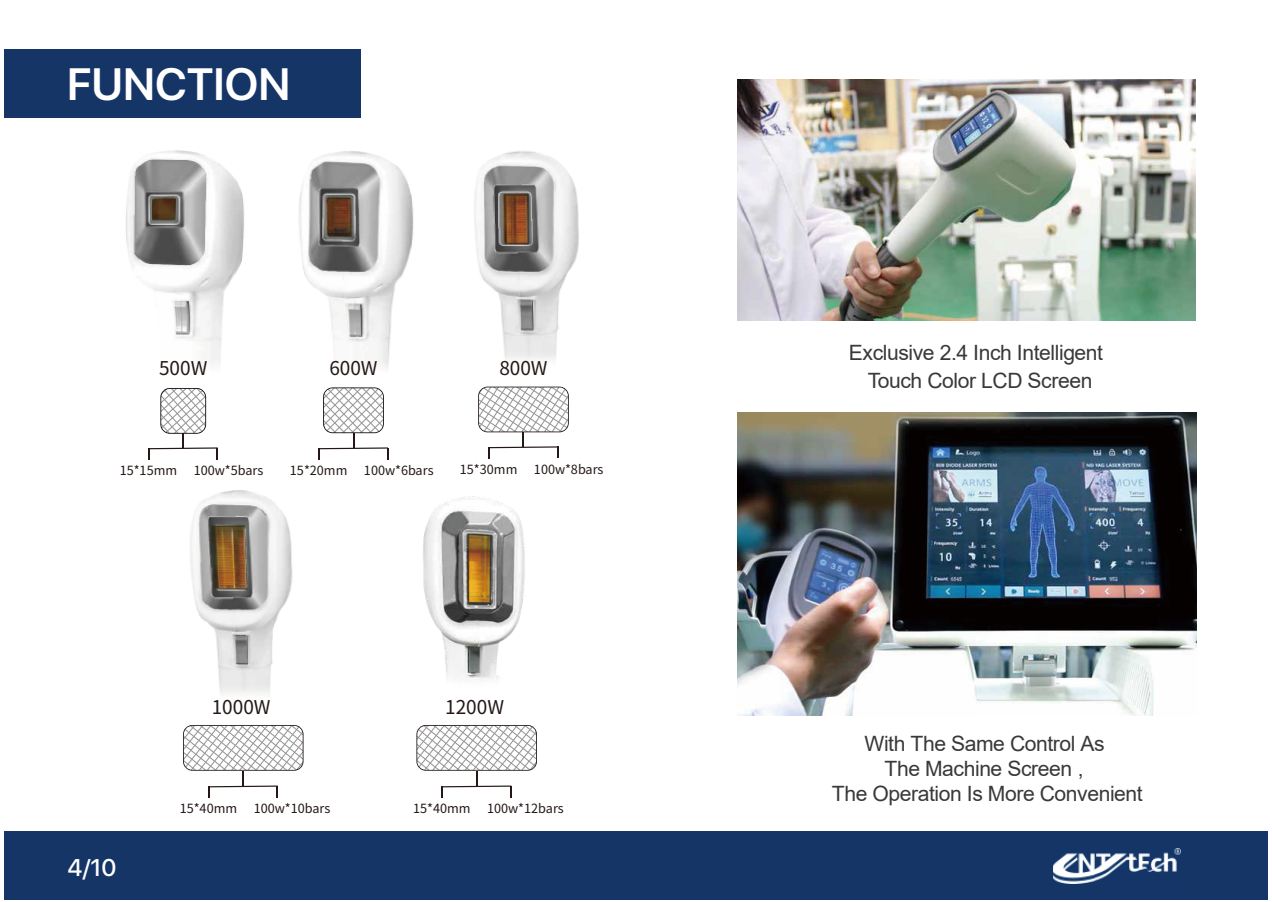
<style>
.page{position:relative;width:1272px;height:902px;background:#fff}
.page>*{position:absolute;margin:0;border:0;box-sizing:border-box;transform-origin:0 0}
.t1{font:600 45px "SF Pro Display";color:#fff}
.t2{font:500 24px "SF Pro Display";color:#fff}
.t3{font:21.15px/25.3px "Arial";letter-spacing:-.02em;color:#383939;text-align:center}
.t4{font:19.05px "Noto Sans Hans";color:#231816}
.t5{font:12.6px "Noto Sans Hans";color:#231816}
</style>
<div class="page">
<div style="left:4px;top:50px;width:357px;height:68px;background:#153567"></div>
<div style="left:4px;top:831px;width:1263px;height:68px;background:#153567"></div>
<img style="left:1053px;top:848px;width:127px;height:35px">
<img style="left:126px;top:150px;width:118px;height:214px">
<img style="left:299px;top:151px;width:115px;height:218px">
<img style="left:474px;top:151px;width:105px;height:209px">
<img style="left:423px;top:496px;width:102px;height:186px">
<img style="left:190px;top:490px;width:103px;height:204px">
<svg style="left:148px;top:388px;width:70px;height:72px"></svg>
<svg style="left:318px;top:387px;width:70px;height:73px"></svg>
<svg style="left:478px;top:386px;width:91px;height:73px"></svg>
<svg style="left:183px;top:725px;width:120px;height:73px"></svg>
<svg style="left:416px;top:725px;width:121px;height:73px"></svg>
<img style="left:737px;top:412px;width:459px;height:303px">
<img style="left:737px;top:80px;width:458px;height:240px">
<h1 class="t1" style="left:67px;top:52px;width:224px">FUNCTION</h1>
<p class="t4" style="left:159px;top:357px;width:50px">500W</p>
<p class="t4" style="left:329px;top:357px;width:50px">600W</p>
<p class="t4" style="left:499px;top:357px;width:50px">800W</p>
<p class="t5" style="left:120px;top:463px;width:59px">15*15mm</p>
<p class="t5" style="left:194px;top:463px;width:71px">100w*5bars</p>
<p class="t5" style="left:290px;top:463px;width:59px">15*20mm</p>
<p class="t5" style="left:364px;top:463px;width:71px">100w*6bars</p>
<p class="t5" style="left:460px;top:462px;width:59px">15*30mm</p>
<p class="t5" style="left:534px;top:462px;width:71px">100w*8bars</p>
<p class="t4" style="left:212px;top:696px;width:60px">1000W</p>
<p class="t4" style="left:445px;top:696px;width:60px">1200W</p>
<p class="t2" style="left:67px;top:850px;width:51px">4/10</p>
<p class="t5" style="left:180px;top:800px;width:59px">15*40mm</p>
<p class="t5" style="left:254px;top:800px;width:78px">100w*10bars</p>
<p class="t5" style="left:413px;top:800px;width:59px">15*40mm</p>
<p class="t5" style="left:487px;top:800px;width:78px">100w*12bars</p>
<p class="t3" style="left:848px;top:339px;width:256px;line-height:27.5px">Exclusive 2.4 Inch Intelligent<br>Touch Color LCD Screen</p>
<p class="t3" style="left:831px;top:730px;width:312px">With The Same Control As<br>The Machine Screen ,<br>The Operation Is More Convenient</p>
</div>
